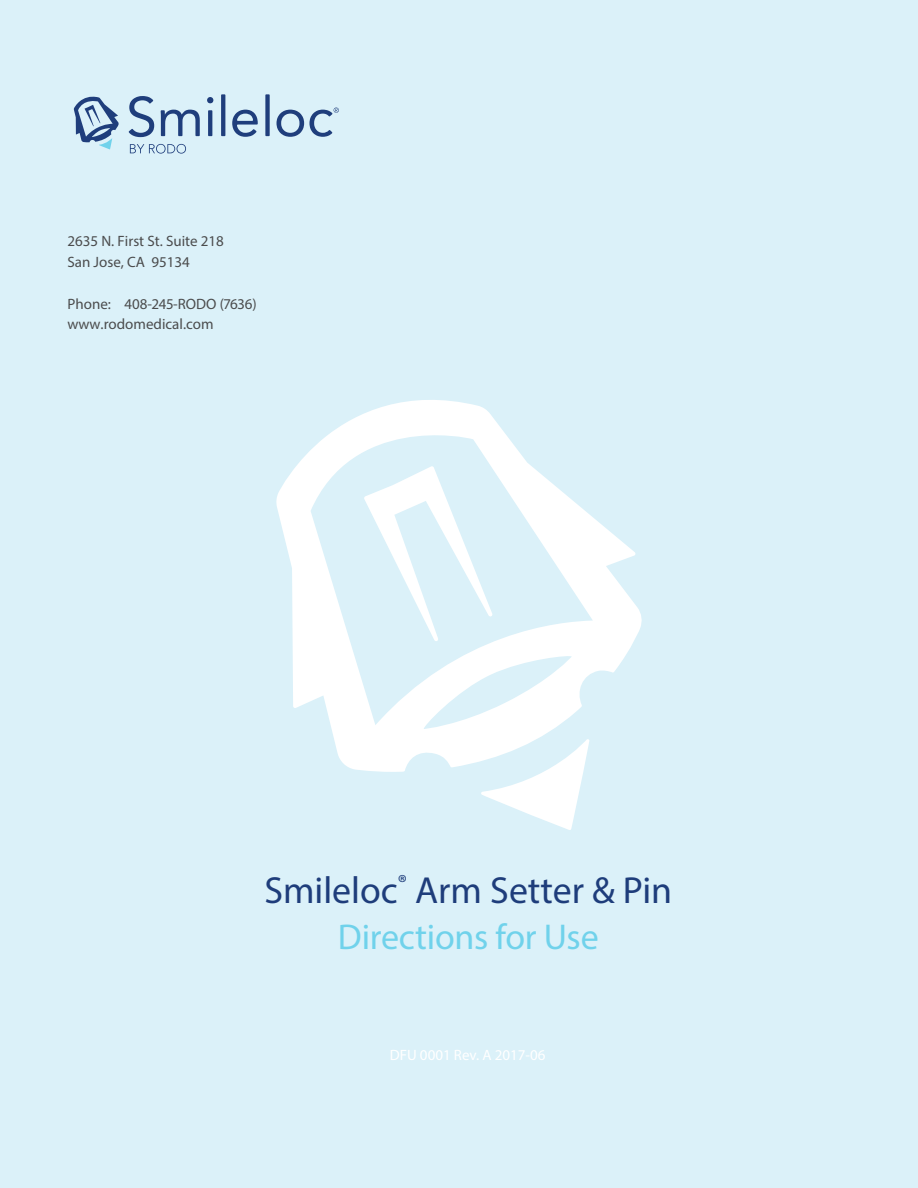
<style>
.page{position:relative;width:918px;height:1188px;background:#dbf1f9}
.page>*{position:absolute;margin:0;border:0;box-sizing:border-box;transform-origin:0 0}
.t1{font:37.8px "Myriad Pro";color:#1e3d7b}
.t2{font:36px "Myriad Pro";letter-spacing:-.005em;color:#70d2eb}
.Headline_Innen{font:15px/21px "Myriad Pro";color:#4b4c4d}
.t3{font:15px "Myriad Pro";color:#fff}
</style>
<div class="page">
<svg style="left:481px;top:772px;width:102px;height:58px"></svg>
<svg style="left:276px;top:400px;width:366px;height:372px"></svg>
<svg style="left:129px;top:96px;width:25px;height:41px"></svg>
<svg style="left:161px;top:110px;width:39px;height:26px"></svg>
<svg style="left:207px;top:97px;width:6px;height:39px"></svg>
<svg style="left:221px;top:94px;width:4px;height:42px"></svg>
<svg style="left:232px;top:110px;width:26px;height:27px"></svg>
<div style="left:265px;top:94px;width:5px;height:42px;background:#1f3e7c"></div>
<svg style="left:130px;top:144px;width:56px;height:10px"></svg>
<svg style="left:74px;top:96px;width:45px;height:53px"></svg>
<svg style="left:277px;top:108px;width:62px;height:29px"></svg>
<p class="Headline_Innen" style="left:68px;top:230px;width:158px">2635 N. First St. Suite 218<br>San Jose, CA 95134</p>
<p class="Headline_Innen" style="left:68px;top:293px;width:191px">Phone: 408-245-RODO (7636) www.rodomedical.com</p>
<p class="t1" style="left:264px;top:867px;width:409px">Smileloc<sup>®</sup> Arm Setter &amp; Pin</p>
<p class="t2" style="left:338px;top:914px;width:262px">Directions for Use</p>
<p class="t3" style="left:390px;top:1046px;width:157px">DFU 0001 Rev. A 2017-06</p>
</div>
